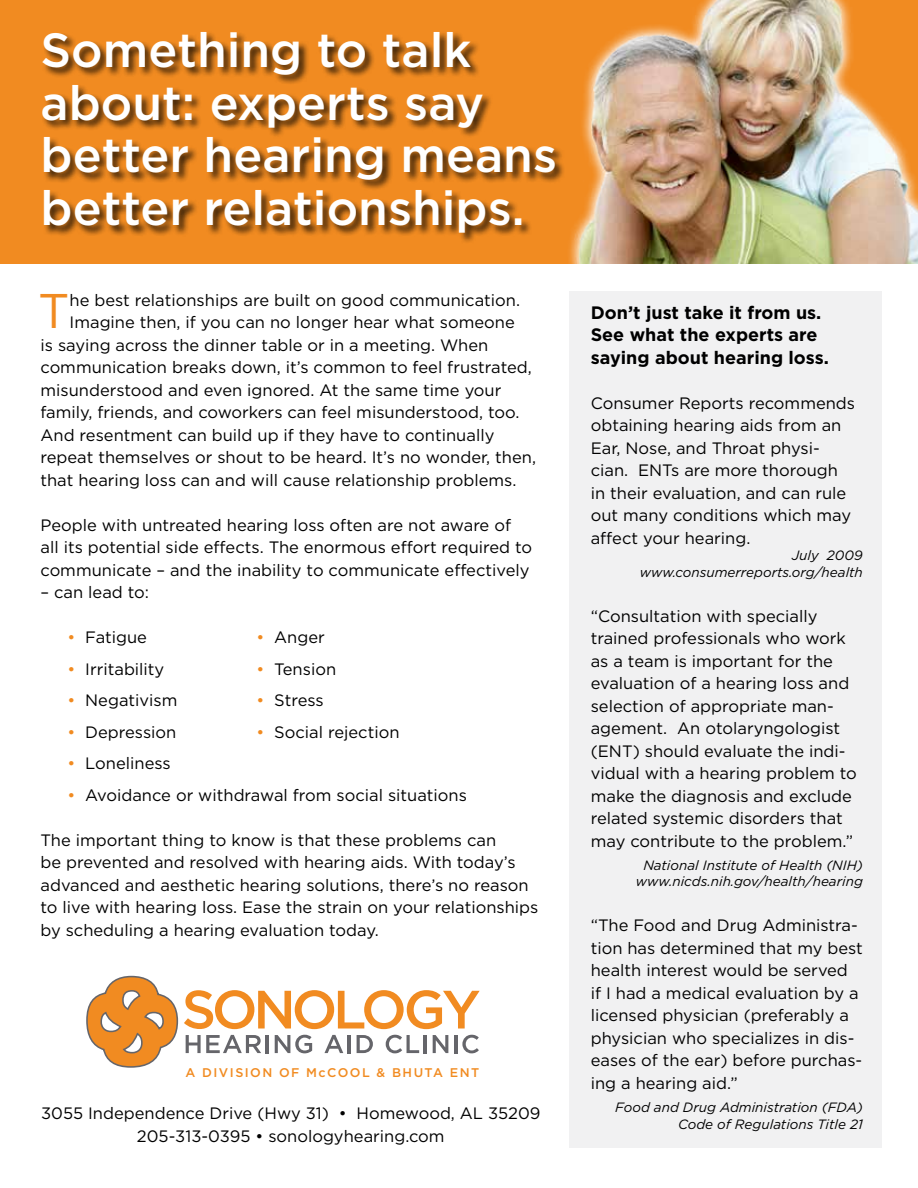
<style>
.page{position:relative;width:918px;height:1188px;background:#fff}
.page>*{position:absolute;margin:0;border:0;box-sizing:border-box;transform-origin:0 0}
.t1{font:48.6px "Gotham";color:#f18b21}
.t2{font:500 48px/52.5px "Gotham";color:#fff}
.t3{font:700 18px/22.5px "Gotham";color:#000}
.t4{font:16.5px/22.5px "Gotham";color:#000}
.t5{font:italic 13.5px/16.5px "Gotham";color:#000;text-align:right}
.t6{font:500 12.6px "Gotham";letter-spacing:.115em;color:#f18b21}
.s1{color:#f18b21}
</style>
<div class="page">
<div style="left:569px;top:292px;width:312px;height:856px;background:#f1f1f2"></div>
<svg style="left:86px;top:975px;width:394px;height:93px"></svg>
<div style="left:0;top:0;width:918px;height:264px;background:#f18b21"></div>
<div style="left:42px;top:32px;width:524px;height:212px;background:#000;opacity:.75"></div>
<img style="left:552px;top:0;width:366px;height:264px">
<h2 class="t2" style="left:40px;top:23px;width:518px">Something to talk about: experts say better hearing means better relationships.</h2>
<h1 class="t1" style="left:38px;top:280px;width:33px">T</h1>
<p class="t4" style="left:70px;top:288px;width:452px">he best relationships are built on good communication.</p>
<p class="t4" style="left:70px;top:311px;width:447px">Imagine then, if you can no longer hear what someone</p>
<p class="t4" style="left:40px;top:333px;width:449px">is saying across the dinner table or in a meeting. When</p>
<p class="t4" style="left:40px;top:356px;width:493px">communication breaks down, it’s common to feel frustrated,</p>
<p class="t4" style="left:40px;top:378px;width:462px">misunderstood and even ignored. At the same time your</p>
<p class="t4" style="left:40px;top:401px;width:480px">family, friends, and coworkers can feel misunderstood, too.</p>
<p class="t4" style="left:40px;top:423px;width:455px">And resentment can build up if they have to continually</p>
<p class="t4" style="left:40px;top:446px;width:497px">repeat themselves or shout to be heard. It’s no wonder, then,</p>
<p class="t4" style="left:40px;top:468px;width:477px">that hearing loss can and will cause relationship problems.</p>
<p class="t4" style="left:40px;top:513px;width:493px">People with untreated hearing loss often are not aware of all its potential side effects. The enormous effort required to communicate – and the inability to communicate effectively</p>
<p class="t4" style="left:40px;top:581px;width:110px">– can lead to:</p>
<p class="t4" style="left:67px;top:626px;width:81px"><span class="s1">•</span> Fatigue</p>
<p class="t4" style="left:256px;top:626px;width:70px"><span class="s1">•</span> Anger</p>
<p class="t4" style="left:67px;top:657px;width:98px"><span class="s1">•</span> Irritability</p>
<p class="t4" style="left:256px;top:657px;width:81px"><span class="s1">•</span> Tension</p>
<p class="t4" style="left:67px;top:689px;width:111px"><span class="s1">•</span> Negativism</p>
<p class="t4" style="left:256px;top:689px;width:69px"><span class="s1">•</span> Stress</p>
<p class="t4" style="left:67px;top:720px;width:110px"><span class="s1">•</span> Depression</p>
<p class="t4" style="left:256px;top:720px;width:145px"><span class="s1">•</span> Social rejection</p>
<p class="t4" style="left:67px;top:752px;width:105px"><span class="s1">•</span> Loneliness</p>
<p class="t4" style="left:67px;top:783px;width:401px"><span class="s1">•</span> Avoidance or withdrawal from social situations</p>
<p class="t4" style="left:40px;top:828px;width:499px">The important thing to know is that these problems can<br>be prevented and resolved with hearing aids. With today’s advanced and aesthetic hearing solutions, there’s no reason to live with hearing loss. Ease the strain on your relationships by scheduling a hearing evaluation today.</p>
<p class="t6" style="left:186px;top:1065px;width:295px">A DIVISION OF McCOOL &amp; BHUTA ENT</p>
<p class="t4" style="left:41px;top:1102px;width:501px;text-align:center">3055 Independence Drive (Hwy 31) • Homewood, AL 35209<br>205-313-0395 • sonologyhearing.com</p>
<p class="t3" style="left:591px;top:301px;width:240px">Don’t just take it from us.<br>See what the experts are saying about hearing loss.</p>
<p class="t4" style="left:591px;top:391px;width:266px">Consumer Reports recommends obtaining hearing aids from an<br>Ear, Nose, and Throat physi&shy;cian. ENTs are more thorough in their evaluation, and can rule out many conditions which may affect your hearing.</p>
<p class="t5" style="left:640px;top:547px;width:225px">July 2009 www.consumerreports.org/health</p>
<p class="t4" style="left:591px;top:604px;width:268px">“Consultation with specially trained professionals who work as a team is important for the evaluation of a hearing loss and selection of appropriate man&shy;agement. An otolaryngologist (ENT) should evaluate the indi&shy;vidual with a hearing problem to make the diagnosis and exclude related systemic disorders that may contribute to the problem.”</p>
<p class="t5" style="left:636px;top:857px;width:229px;text-align:center">National Institute of Health (NIH) www.nicds.nih.gov/health/hearing</p>
<p class="t4" style="left:591px;top:914px;width:274px">“The Food and Drug Administra&shy;tion has determined that my best health interest would be served<br>if I had a medical evaluation by a licensed physician (preferably a physician who specializes in dis&shy;eases of the ear) before purchas&shy;ing a hearing aid.”</p>
<p class="t5" style="left:615px;top:1099px;width:249px">Food and Drug Administration (FDA)<br>Code of Regulations Title 21</p>
</div>
